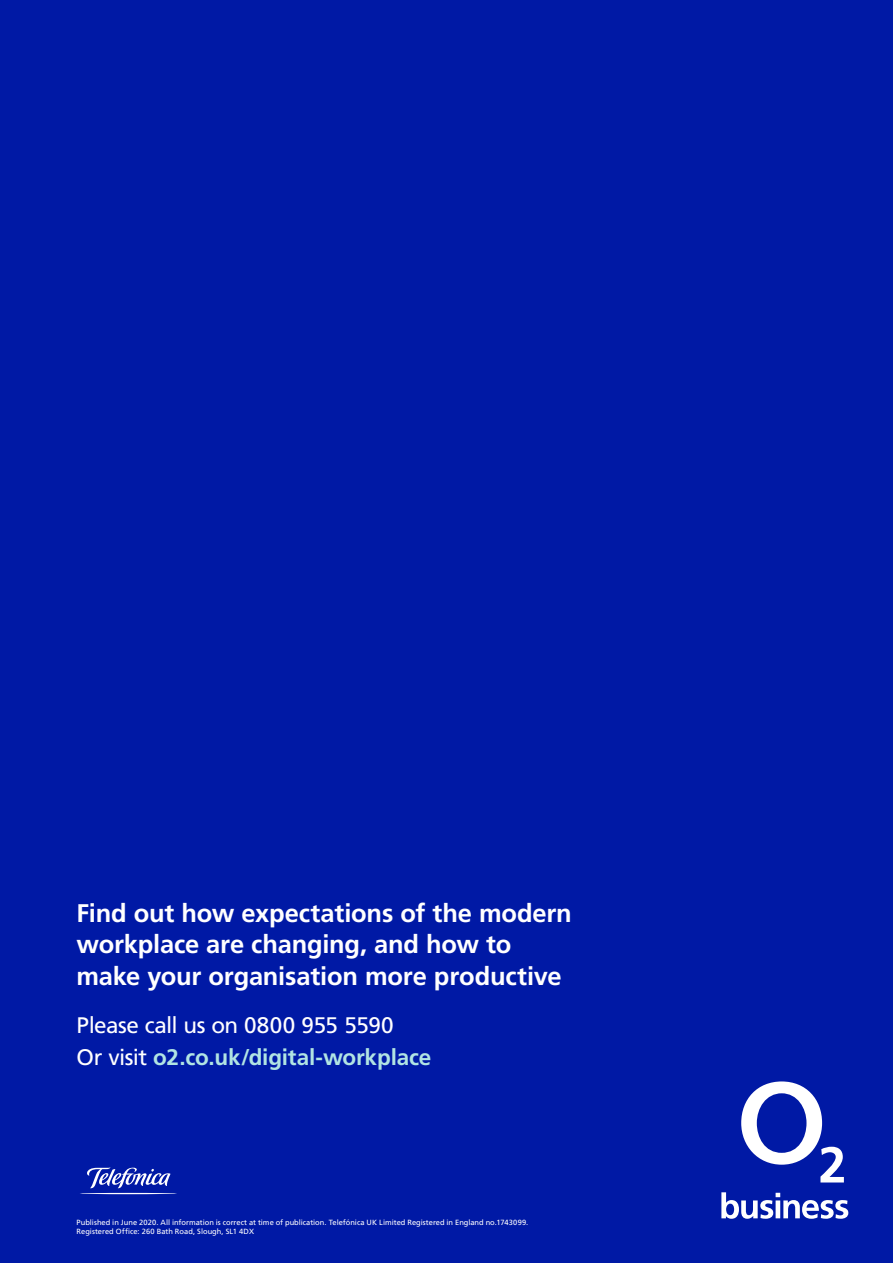
<style>
.page{position:relative;width:893px;height:1263px;background:#0019a5}
.page>*{position:absolute;margin:0;border:0;box-sizing:border-box;transform-origin:0 0}
.End_CTA{font:25.5px/31.5px "Frutiger VCCP65 Bd";letter-spacing:-.005em;color:#fff}
.Body_CTA{font:22.5px/31.5px "Frutiger VCCP55 Rm";color:#fff}
.Boilerplate_body{font:7.5px/9px "Frutiger VCCP55 Rm";letter-spacing:.02em;color:#fff}
.s1{font-family:"Frutiger VCCP65 Bd";color:#b1e4e3}
</style>
<div class="page">
<svg style="left:741px;top:1081px;width:103px;height:101px"></svg>
<svg style="left:721px;top:1192px;width:127px;height:27px"></svg>
<hr style="left:80px;top:1193px;width:97px;height:1px;background:#fff;border-radius:50%">
<svg style="left:87px;top:1167px;width:84px;height:21px"></svg>
<p class="End_CTA" style="left:77px;top:897px;width:497px">Find out how expectations of the modern workplace are changing, and how to make your organisation more productive</p>
<p class="Body_CTA" style="left:77px;top:1010px;width:356px">Please call us on 0800 955 5590<br>Or visit <span class="s1">o2.co.uk/digital-workplace</span></p>
<p class="Boilerplate_body" style="left:77px;top:1217px;width:453px">Published in June 2020. All information is correct at time of publication. Telefónica UK Limited Registered in England no.1743099.<br>Registered Office: 260 Bath Road, Slough, SL1 4DX</p>
</div>
